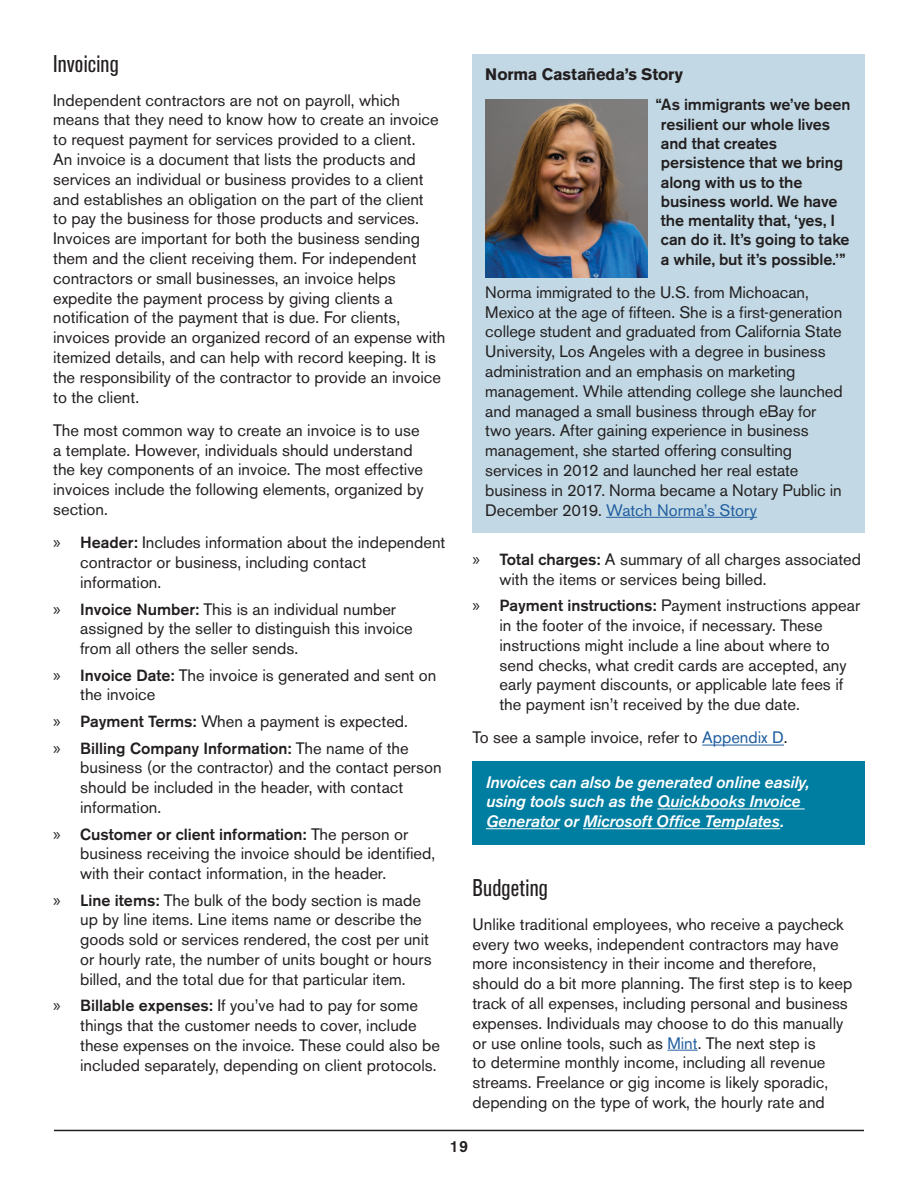
<style>
.page{position:relative;width:918px;height:1188px;background:#fff}
.page>*{position:absolute;margin:0;border:0;box-sizing:border-box;transform-origin:0 0}
.Header_3{font:condensed 24px "Akzidenz Grotesk BE";letter-spacing:.005em;color:#231f20}
.Story_Body_Paragraph{font:16.5px/19.8px "Akzidenz Grotesk BE";color:#231f20}
.Highlight_Text{font:italic 500 16.5px/19.8px "Akzidenz Grotesk BE";letter-spacing:-.01em;color:#fff}
.Story_Title{font:700 16.5px "Akzidenz Grotesk BE";letter-spacing:-.01em;color:#231f20}
.Story_Body_Paragraph-2{font:500 16.05px/19.2px "Akzidenz Grotesk BE";letter-spacing:-.005em;color:#231f20}
.s1{font-family:"Myriad Pro";font-size:18px}
.s2{font-weight:500;font-size:16.05px}
.s3{font-family:"Myriad Pro";font-weight:400;font-size:18px}
.s4{font-weight:400;font-size:16.5px}
.s5{color:#215e9f}
</style>
<div class="page">
<hr style="left:54px;top:1130px;width:810px;height:1px;background:#231f20">
<hr style="left:702px;top:745px;width:82px;height:1px;background:#215e9f">
<div style="left:472px;top:761px;width:393px;height:84px;background:#007ea1"></div>
<hr style="left:657px;top:809px;width:148px;height:1px;background:#fff">
<hr style="left:486px;top:828px;width:74px;height:1px;background:#fff">
<hr style="left:583px;top:828px;width:197px;height:1px;background:#fff">
<hr style="left:667px;top:1050px;width:31px;height:1px;background:#215e9f">
<div style="left:472px;top:54px;width:393px;height:50px;background:#c2d9e5"></div>
<div style="left:472px;top:84px;width:393px;height:197px;background:#c2d9e5"></div>
<div style="left:472px;top:271px;width:393px;height:262px;background:#c2d9e5"></div>
<hr style="left:606px;top:517px;width:151px;height:1px;background:#215e9f">
<img style="left:485px;top:99px;width:162px;height:178px">
<p class="Header_3" style="left:53px;top:51px;width:67px">Invoicing</p>
<p class="Story_Body_Paragraph" style="left:53px;top:90px;width:394px">Independent contractors are not on payroll, which means that they need to know how to create an invoice to request payment for services provided to a client.<br>An invoice is a document that lists the products and services an individual or business provides to a client and establishes an obligation on the part of the client<br>to pay the business for those products and services.<br>Invoices are important for both the business sending them and the client receiving them. For independent contractors or small businesses, an invoice helps expedite the payment process by giving clients a notification of the payment that is due. For clients, invoices provide an organized record of an expense with itemized details, and can help with record keeping. It is the responsibility of the contractor to provide an invoice to the client.</p>
<p class="Story_Body_Paragraph" style="left:53px;top:420px;width:372px">The most common way to create an invoice is to use a template. However, individuals should understand the key components of an invoice. The most effective invoices include the following elements, organized by section.</p>
<p class="Story_Body_Paragraph" style="left:80px;top:533px;width:367px;text-indent:-27px"><span class="s1">»</span> <span class="s2">Header:</span> Includes information about the independent contractor or business, including contact information.</p>
<p class="Story_Body_Paragraph" style="left:80px;top:599px;width:334px;text-indent:-27px"><span class="s1">»</span> <span class="s2">Invoice Number:</span> This is an individual number assigned by the seller to distinguish this invoice from all others the seller sends.</p>
<p class="Story_Body_Paragraph" style="left:80px;top:665px;width:358px;text-indent:-27px"><span class="s1">»</span> <span class="s2">Invoice Date:</span> The invoice is generated and sent on the invoice</p>
<p class="Story_Body_Paragraph" style="left:53px;top:711px;width:356px"><span class="s1">»</span> <span class="s2">Payment Terms:</span> When a payment is expected.</p>
<p class="Story_Body_Paragraph-2" style="left:53px;top:738px;width:357px"><span class="s3">»</span> Billing Company Information: <span class="s4">The name of the</span></p>
<p class="Story_Body_Paragraph" style="left:80px;top:758px;width:363px">business (or the contractor) and the contact person should be included in the header, with contact information.</p>
<p class="Story_Body_Paragraph-2" style="left:53px;top:824px;width:357px"><span class="s3">»</span> Customer or client information: <span class="s4">The person or</span></p>
<p class="Story_Body_Paragraph" style="left:80px;top:844px;width:357px">business receiving the invoice should be identified, with their contact information, in the header.</p>
<p class="Story_Body_Paragraph" style="left:80px;top:890px;width:353px;text-indent:-27px"><span class="s1">»</span> <span class="s2">Line items:</span> The bulk of the body section is made up by line items. Line items name or describe the goods sold or services rendered, the cost per unit or hourly rate, the number of units bought or hours billed, and the total due for that particular item.</p>
<p class="Story_Body_Paragraph" style="left:80px;top:996px;width:361px;text-indent:-27px"><span class="s1">»</span> <span class="s2">Billable expenses:</span> If you’ve had to pay for some things that the customer needs to cover, include these expenses on the invoice. These could also be included separately, depending on client protocols.</p>
<p class="Story_Title" style="left:485px;top:65px;width:199px">Norma Castañeda’s Story</p>
<p class="Story_Body_Paragraph-2" style="left:661px;top:95px;width:191px;text-indent:-5px">“As immigrants we’ve been resilient our whole lives and that creates persistence that we bring along with us to the business world. We have the mentality that, ‘yes, I can do it. It’s going to take a while, but it’s possible.’”</p>
<p class="Story_Body_Paragraph" style="left:485px;top:282px;width:359px">Norma immigrated to the U.S. from Michoacan, Mexico at the age of fifteen. She is a first-generation college student and graduated from California State University, Los Angeles with a degree in business administration and an emphasis on marketing management. While attending college she launched and managed a small business through eBay for two years. After gaining experience in business management, she started offering consulting services in 2012 and launched her real estate business in 2017. Norma became a Notary Public in December 2019. <span class="s5">Watch Norma’s Story</span></p>
<p class="Story_Body_Paragraph" style="left:500px;top:549px;width:363px;text-indent:-27px"><span class="s1">»</span> <span class="s2">Total charges:</span> A summary of all charges associated with the items or services being billed.</p>
<p class="Story_Body_Paragraph" style="left:500px;top:595px;width:362px;text-indent:-27px"><span class="s1">»</span> <span class="s2">Payment instructions:</span> Payment instructions appear in the footer of the invoice, if necessary. These instructions might include a line about where to send checks, what credit cards are accepted, any early payment discounts, or applicable late fees if the payment isn’t received by the due date.</p>
<p class="Story_Body_Paragraph" style="left:472px;top:728px;width:317px">To see a sample invoice, refer to <span class="s5">Appendix D</span>.</p>
<p class="Highlight_Text" style="left:486px;top:772px;width:325px">Invoices can also be generated online easily, using tools such as the Quickbooks Invoice<br>Generator or Microsoft Office Templates.</p>
<p class="Header_3" style="left:472px;top:875px;width:77px">Budgeting</p>
<p class="Story_Body_Paragraph" style="left:472px;top:914px;width:381px">Unlike traditional employees, who receive a paycheck every two weeks, independent contractors may have more inconsistency in their income and therefore, should do a bit more planning. The first step is to keep track of all expenses, including personal and business expenses. Individuals may choose to do this manually or use online tools, such as <span class="s5">Mint</span>. The next step is<br>to determine monthly income, including all revenue streams. Freelance or gig income is likely sporadic, depending on the type of work, the hourly rate and</p>
<p class="Story_Body_Paragraph-2" style="left:450px;top:1136px;width:20px">19</p>
</div>
